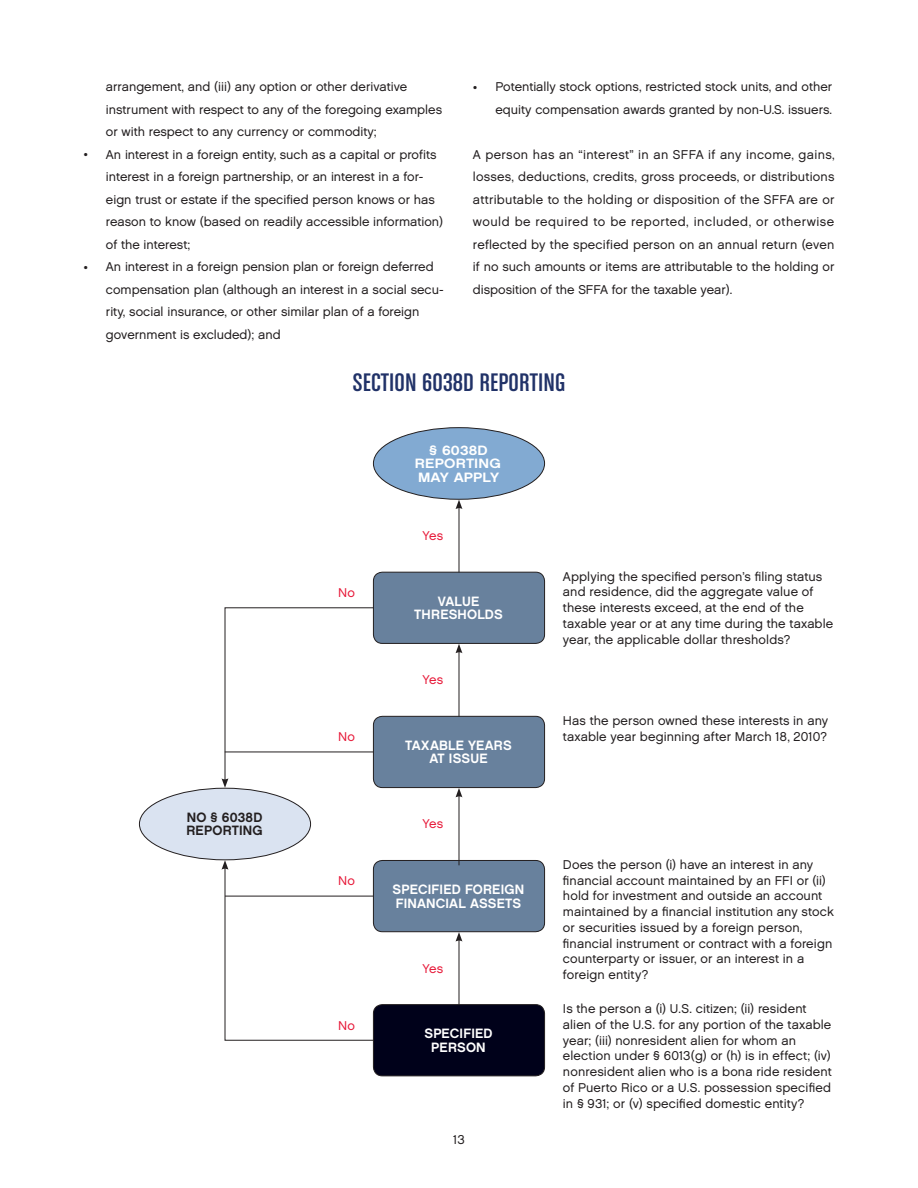
<style>
.page{position:relative;width:918px;height:1188px;background:#fff}
.page>*{position:absolute;margin:0;border:0;box-sizing:border-box;transform-origin:0 0}
.Headline_Body{font:27px "Chalet Comprime Cologne Sixty";letter-spacing:.005em;color:#213268;scale:1.1 1}
.t1{font:13.5px/13.5px "Chalet New York Nineteen Sixty";letter-spacing:.015em;color:#fff;text-align:center}
.t2{font:13.5px/13.5px "Chalet New York Nineteen Sixty";letter-spacing:.015em;color:#fff;text-align:center;scale:1.13 1}
.t3{font:13.5px/13.5px "Chalet New York Nineteen Sixty";letter-spacing:.015em;color:#231f20}
.Body_Copy{font:12.75px/15.8px "Chalet London Nineteen Sixty";letter-spacing:.01em;color:#231f20}
.Body_Copy_Bullets{font:12.75px/22.5px "Chalet London Nineteen Sixty";color:#231f20}
.t4{font:12.75px "Chalet London Nineteen Sixty";letter-spacing:.015em;color:#e71939}
.s1{font-size:15px}
</style>
<div class="page">
<div style="left:373px;top:860px;width:172px;height:72px;background:#68819d;border-radius:9px"></div>
<div style="left:373px;top:860px;width:172px;height:72px;border:1px solid #231f20;border-radius:9px"></div>
<svg style="left:222px;top:860px;width:203px;height:181px"></svg>
<svg style="left:222px;top:607px;width:203px;height:181px"></svg>
<hr style="left:459px;top:795px;width:1px;height:70px;background:#231f20">
<svg style="left:456px;top:788px;width:6px;height:9px"></svg>
<hr style="left:459px;top:939px;width:1px;height:70px;background:#231f20">
<svg style="left:456px;top:932px;width:6px;height:10px"></svg>
<hr style="left:459px;top:651px;width:1px;height:67px;background:#231f20">
<svg style="left:456px;top:644px;width:6px;height:9px"></svg>
<hr style="left:459px;top:507px;width:1px;height:67px;background:#231f20">
<svg style="left:456px;top:500px;width:6px;height:9px"></svg>
<div style="left:139px;top:788px;width:172px;height:72px;background:#dae3f1;border-radius:50%"></div>
<div style="left:373px;top:428px;width:172px;height:71px;background:#82aad2;border-radius:50%"></div>
<div style="left:373px;top:716px;width:172px;height:72px;background:#68819d;border-radius:9px"></div>
<div style="left:373px;top:716px;width:172px;height:72px;border:1px solid #231f20;border-radius:9px"></div>
<div style="left:373px;top:572px;width:172px;height:71px;background:#68819d;border-radius:9px"></div>
<div style="left:373px;top:572px;width:172px;height:72px;border:1px solid #231f20;border-radius:9px"></div>
<div style="left:373px;top:1005px;width:172px;height:71px;background:#00011a;border-radius:9px"></div>
<div style="left:373px;top:1004px;width:172px;height:72px;border:1px solid #231f20;border-radius:9px"></div>
<p class="Body_Copy_Bullets" style="left:106px;top:75px;width:338px">arrangement, and (iii) any option or other derivative instrument with respect to any of the foregoing examples or with respect to any currency or commodity;</p>
<p class="Body_Copy_Bullets" style="left:106px;top:143px;width:339px;text-indent:-22px"><span class="s1">•</span> An interest in a foreign entity, such as a capital or profits interest in a foreign partnership, or an interest in a for&shy;eign trust or estate if the specified person knows or has reason to know (based on readily accessible information) of the interest;</p>
<p class="Body_Copy_Bullets" style="left:106px;top:255px;width:339px;text-indent:-22px"><span class="s1">•</span> An interest in a foreign pension plan or foreign deferred compensation plan (although an interest in a social secu&shy;rity, social insurance, or other similar plan of a foreign government is excluded); and</p>
<p class="Body_Copy_Bullets" style="left:473px;top:75px;width:361px;text-align:right"><span class="s1">•</span> Potentially stock options, restricted stock units, and other equity compensation awards granted by non-U.S. issuers.</p>
<p class="Body_Copy" style="left:473px;top:143px;width:363px;line-height:22.5px;text-align:justify">A person has an “interest” in an SFFA if any income, gains, losses, deductions, credits, gross proceeds, or distributions attributable to the holding or disposition of the SFFA are or would be required to be reported, included, or otherwise reflected by the specified person on an annual return (even if no such amounts or items are attributable to the holding or disposition of the SFFA for the taxable year).</p>
<p class="Headline_Body" style="left:353px;top:368px;width:194px">SECTION 6038D REPORTING</p>
<p class="t2" style="left:415px;top:443px;width:78px">§ 6038D<br>REPORTING<br>MAY APPLY</p>
<p class="t3" style="left:186px;top:810px;width:78px">NO § 6038D<br>REPORTING</p>
<p class="t4" style="left:338px;top:585px;width:18px">No</p>
<p class="t4" style="left:338px;top:729px;width:18px">No</p>
<p class="t4" style="left:338px;top:873px;width:18px">No</p>
<p class="t4" style="left:338px;top:1017px;width:18px">No</p>
<p class="t4" style="left:423px;top:528px;width:22px">Yes</p>
<p class="t1" style="left:414px;top:594px;width:90px">VALUE<br>THRESHOLDS</p>
<p class="t4" style="left:423px;top:672px;width:22px">Yes</p>
<p class="t1" style="left:405px;top:738px;width:108px">TAXABLE YEARS<br>AT ISSUE</p>
<p class="t4" style="left:423px;top:816px;width:22px">Yes</p>
<p class="t1" style="left:393px;top:883px;width:133px;text-align:left">SPECIFIED FOREIGN<br>FINANCIAL ASSETS</p>
<p class="t4" style="left:423px;top:960px;width:22px">Yes</p>
<p class="t1" style="left:424px;top:1027px;width:70px">SPECIFIED<br>PERSON</p>
<p class="Body_Copy" style="left:453px;top:1132px;width:13px">13</p>
<p class="Body_Copy" style="left:563px;top:568px;width:272px">Applying the specified person’s filing status and residence, did the aggregate value of these interests exceed, at the end of the taxable year or at any time during the taxable year, the applicable dollar thresholds?</p>
<p class="Body_Copy" style="left:563px;top:712px;width:267px">Has the person owned these interests in any taxable year beginning after March 18, 2010?</p>
<p class="Body_Copy" style="left:563px;top:857px;width:273px">Does the person (i) have an interest in any financial account maintained by an FFI or (ii) hold for investment and outside an account maintained by a financial institution any stock or securities issued by a foreign person, financial instrument or contract with a foreign counterparty or issuer, or an interest in a foreign entity?</p>
<p class="Body_Copy" style="left:563px;top:1001px;width:270px">Is the person a (i) U.S. citizen; (ii) resident alien of the U.S. for any portion of the taxable year; (iii) nonresident alien for whom an election under § 6013(g) or (h) is in effect; (iv) nonresident alien who is a bona ride resident of Puerto Rico or a U.S. possession specified in § 931; or (v) specified domestic entity?</p>
</div>
